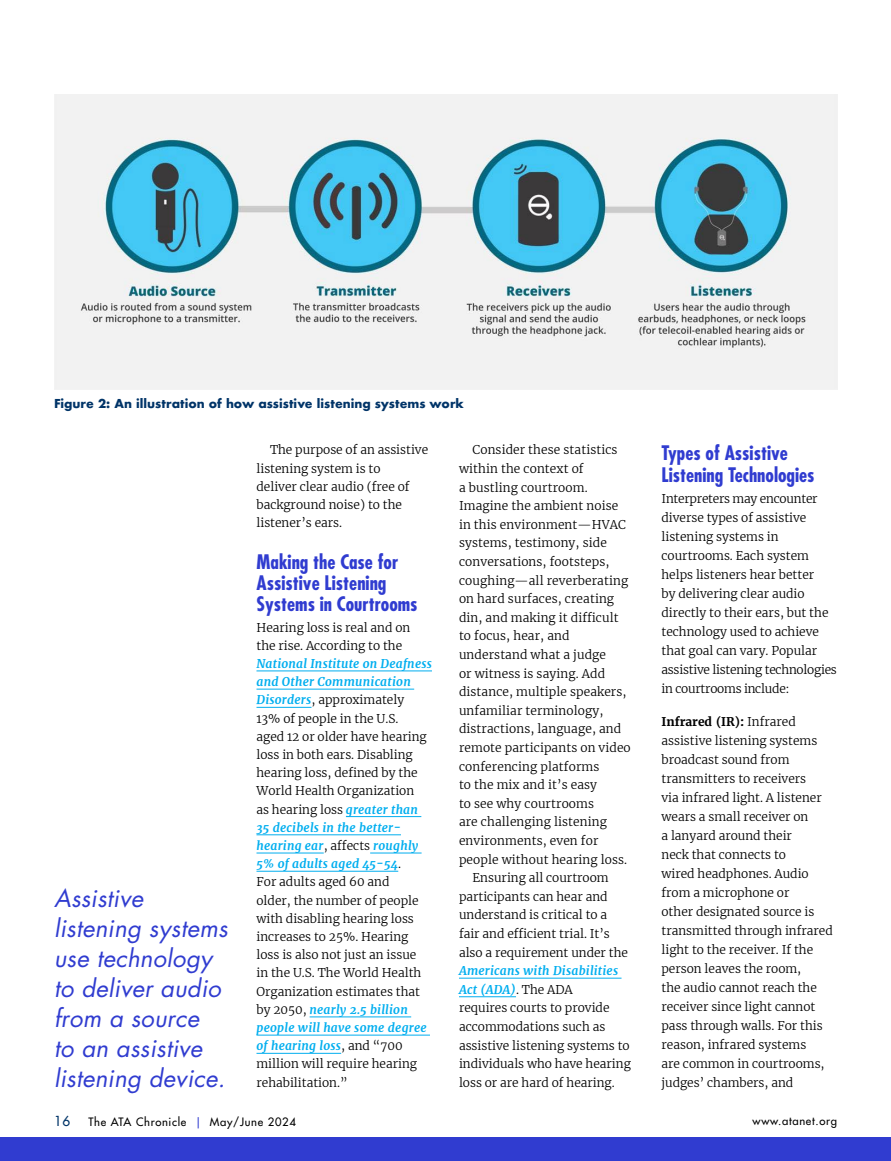
<style>
.page{position:relative;width:891px;height:1161px;background:#fff}
.page>*{position:absolute;margin:0;border:0;box-sizing:border-box;transform-origin:0 0}
.t1{font:italic 24px/30px "Futura Std";letter-spacing:.01em;color:#303cd0}
.t2{font:700 condensed 19.5px/21.1px "Futura Std";color:#303cd0}
.t3{font:500 13.5px "Futura Std";color:#003468}
.t4{font:300 12px/19px "Merriweather";color:#000}
.t5{font:700 12px "Futura";color:#003468}
.t6{font:500 11.25px "Futura Std";letter-spacing:.06em;color:#000}
.s1{font-weight:700;font-style:italic;color:#00aeef}
.s2{font-weight:700}
.s3{color:#303cd0}
</style>
<div class="page">
<hr style="left:257px;top:671px;width:175px;height:1px;background:#00aeef">
<hr style="left:257px;top:689px;width:157px;height:1px;background:#00aeef">
<hr style="left:257px;top:707px;width:55px;height:1px;background:#00aeef">
<hr style="left:346px;top:816px;width:75px;height:1px;background:#00aeef">
<hr style="left:257px;top:834px;width:144px;height:1px;background:#00aeef">
<hr style="left:257px;top:853px;width:67px;height:1px;background:#00aeef">
<hr style="left:370px;top:853px;width:52px;height:1px;background:#00aeef">
<hr style="left:257px;top:871px;width:141px;height:1px;background:#00aeef">
<hr style="left:310px;top:1017px;width:101px;height:1px;background:#00aeef">
<hr style="left:257px;top:1035px;width:173px;height:1px;background:#00aeef">
<hr style="left:257px;top:1053px;width:84px;height:1px;background:#00aeef">
<hr style="left:459px;top:978px;width:163px;height:1px;background:#00aeef">
<hr style="left:459px;top:996px;width:57px;height:1px;background:#00aeef">
<img style="left:54px;top:94px;width:783px;height:296px">
<div style="left:0;top:1138px;width:891px;height:23px;background:#303cd0"></div>
<p class="t5" style="left:54px;top:398px;width:411px">Figure 2: An illustration of how assistive listening systems work</p>
<h1 class="t1" style="left:54px;top:885px;width:175px">Assistive listening systems use technology to deliver audio from a source<br>to an assistive listening device.</h1>
<p class="t4" style="left:256px;top:441px;width:173px;line-height:18.1px;text-indent:14px">The purpose of an assistive listening system is to<br>deliver clear audio (free of background noise) to the listener’s ears.</p>
<h2 class="t2" style="left:256px;top:553px;width:163px">Making the Case for<br>Assistive Listening<br>Systems in Courtrooms</h2>
<p class="t4" style="left:256px;top:619px;width:155px;line-height:18.1px">Hearing loss is real and on the rise. According to the</p>
<p class="t4" style="left:256px;top:655px;width:177px;line-height:18.1px"><span class="s1">National Institute on Deafness and Other Communication<br>Disorders</span>, approximately<br>13% of people in the U.S.<br>aged 12 or older have hearing loss in both ears. Disabling hearing loss, defined by the<br>World Health Organization<br>as hearing loss <span class="s1">greater than<br>35 decibels in the better&shy;hearing ear</span>, affects <span class="s1">roughly<br>5% of adults aged 45-54</span>.<br>For adults aged 60 and<br>older, the number of people with disabling hearing loss increases to 25%. Hearing loss is also not just an issue<br>in the U.S. The World Health<br>Organization estimates that by 2050, <span class="s1">nearly 2.5 billion people will have some degree of hearing loss</span>, and “700 million will require hearing rehabilitation.”</p>
<p class="t4" style="left:472px;top:441px;width:147px">Consider these statistics</p>
<p class="t4" style="left:459px;top:460px;width:126px">within the context of</p>
<p class="t4" style="left:459px;top:478px;width:130px">a bustling courtroom.</p>
<p class="t4" style="left:459px;top:497px;width:161px">Imagine the ambient noise</p>
<p class="t4" style="left:459px;top:515px;width:168px">in this environment—HVAC</p>
<p class="t4" style="left:459px;top:534px;width:149px">systems, testimony, side</p>
<p class="t4" style="left:459px;top:553px;width:152px">conversations, footsteps,</p>
<p class="t4" style="left:459px;top:571px;width:171px">coughing—all reverberating</p>
<p class="t4" style="left:459px;top:590px;width:157px">on hard surfaces, creating</p>
<p class="t4" style="left:459px;top:608px;width:161px">din, and making it difficult</p>
<p class="t4" style="left:459px;top:627px;width:112px">to focus, hear, and</p>
<p class="t4" style="left:459px;top:646px;width:149px">understand what a judge</p>
<p class="t4" style="left:459px;top:664px;width:148px">or witness is saying. Add</p>
<p class="t4" style="left:459px;top:683px;width:169px">distance, multiple speakers,</p>
<p class="t4" style="left:459px;top:701px;width:146px">unfamiliar terminology,</p>
<p class="t4" style="left:459px;top:720px;width:164px">distractions, language, and</p>
<p class="t4" style="left:459px;top:739px;width:173px">remote participants on video</p>
<p class="t4" style="left:459px;top:757px;width:142px">conferencing platforms</p>
<p class="t4" style="left:459px;top:776px;width:140px">to the mix and it’s easy</p>
<p class="t4" style="left:459px;top:794px;width:137px">to see why courtrooms</p>
<p class="t4" style="left:459px;top:813px;width:149px">are challenging listening</p>
<p class="t4" style="left:459px;top:832px;width:141px">environments, even for</p>
<p class="t4" style="left:459px;top:850px;width:170px">people without hearing loss.</p>
<p class="t4" style="left:472px;top:869px;width:138px">Ensuring all courtroom</p>
<p class="t4" style="left:459px;top:887px;width:150px">participants can hear and</p>
<p class="t4" style="left:459px;top:906px;width:150px">understand is critical to a</p>
<p class="t4" style="left:459px;top:924px;width:152px">fair and efficient trial. It’s</p>
<p class="t4" style="left:459px;top:943px;width:171px">also a requirement under the</p>
<p class="t4" style="left:459px;top:962px;width:173px;line-height:18.6px"><span class="s1">Americans with Disabilities<br>Act (ADA)</span>. The ADA<br>requires courts to provide accommodations such as assistive listening systems to individuals who have hearing loss or are hard of hearing.</p>
<h2 class="t2" style="left:662px;top:444px;width:155px;line-height:22px">Types of Assistive<br>Listening Technologies</h2>
<p class="t4" style="left:662px;top:490px;width:177px">Interpreters may encounter diverse types of assistive listening systems in courtrooms. Each system helps listeners hear better<br>by delivering clear audio directly to their ears, but the technology used to achieve that goal can vary. Popular assistive listening technologies in courtrooms include:</p>
<p class="t4" style="left:662px;top:712px;width:173px"><span class="s2">Infrared (IR):</span> Infrared assistive listening systems broadcast sound from transmitters to receivers<br>via infrared light. A listener wears a small receiver on<br>a lanyard around their<br>neck that connects to<br>wired headphones. Audio from a microphone or<br>other designated source is transmitted through infrared light to the receiver. If the person leaves the room,<br>the audio cannot reach the receiver since light cannot pass through walls. For this reason, infrared systems<br>are common in courtrooms, judges’ chambers, and</p>
<p class="t3" style="left:54px;top:1114px;width:18px">16</p>
<p class="t6" style="left:89px;top:1116px;width:209px">The ATA Chronicle <span class="s3">|</span> May/June 2024</p>
<p class="t6" style="left:753px;top:1116px;width:86px">www.atanet.org</p>
</div>
